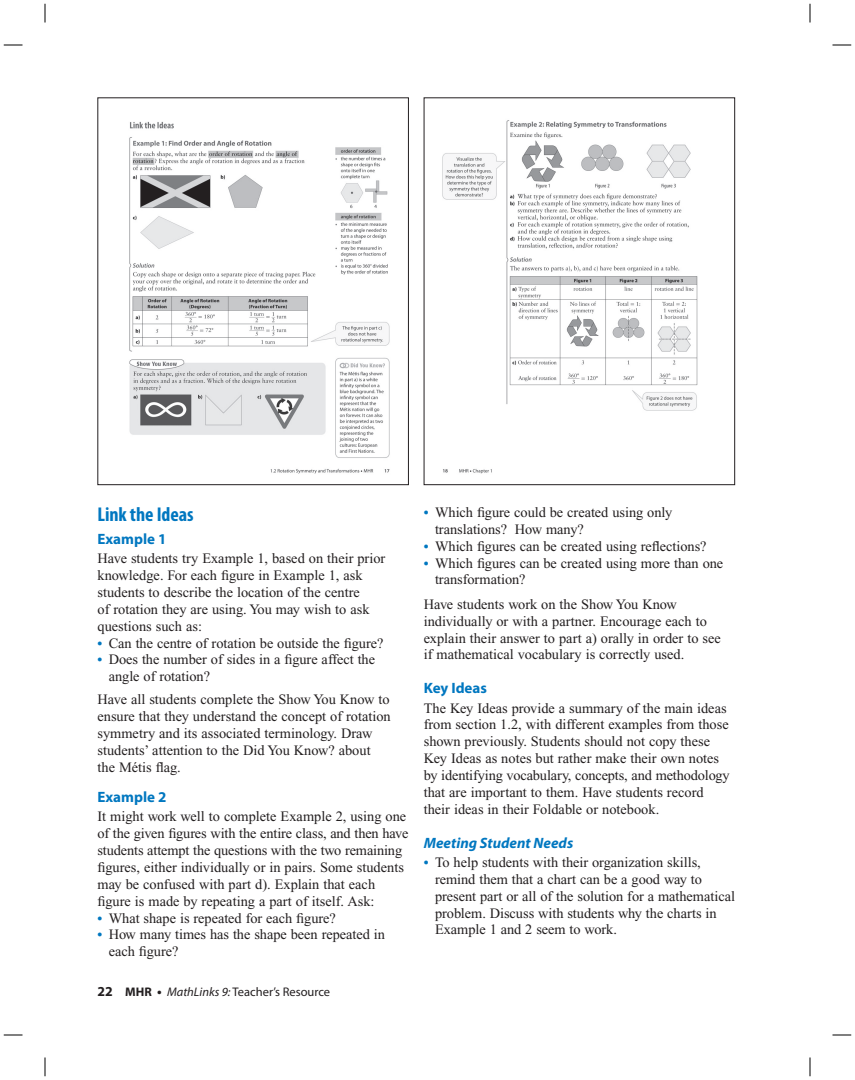
<style>
.page{position:relative;width:855px;height:1080px;background:#fff}
.page>*{position:absolute;margin:0;border:0;box-sizing:border-box;transform-origin:0 0}
.t1{font:700 condensed 20px "Myriad Pro";letter-spacing:-.005em;color:#0077c0}
.t2{font:700 15px "Myriad Pro";color:#0077c0}
.t3{font:italic 700 15px "Myriad Pro";color:#0077c0}
.t4{font:14.38px/16.9px "Times New Roman";color:#231f20}
.t5{font:12.5px "Myriad Pro";color:#231f20}
.s1{font-weight:700;font-size:13.75px;color:#0077c0}
.s2{font-weight:700;font-size:13.75px}
.s3{font-weight:700}
.s4{font-style:italic}
</style>
<div class="page">
<img style="left:129px;top:121px;width:261px;height:353px">
<div style="left:98px;top:98px;width:311px;height:387px;border:1px solid #231f20"></div>
<img style="left:442px;top:120px;width:256px;height:354px">
<div style="left:424px;top:98px;width:311px;height:387px;border:1px solid #231f20"></div>
<svg style="left:4px;top:44px;width:18px;height:2px"></svg>
<svg style="left:832px;top:44px;width:19px;height:2px"></svg>
<svg style="left:4px;top:1034px;width:18px;height:2px"></svg>
<svg style="left:832px;top:1034px;width:19px;height:2px"></svg>
<svg style="left:44px;top:4px;width:2px;height:18px"></svg>
<svg style="left:44px;top:1058px;width:2px;height:18px"></svg>
<svg style="left:809px;top:4px;width:2px;height:18px"></svg>
<svg style="left:809px;top:1058px;width:2px;height:18px"></svg>
<h1 class="t1" style="left:98px;top:507px;width:98px">Link the Ideas</h1>
<p class="t2" style="left:98px;top:533px;width:70px">Example 1</p>
<p class="t4" style="left:98px;top:551px;width:289px">Have students try Example 1, based on their prior knowledge. For each figure in Example 1, ask students to describe the location of the centre<br>of rotation they are using. You may wish to ask questions such as:</p>
<p class="t4" style="left:98px;top:636px;width:287px"><span class="s1">•</span> Can the centre of rotation be outside the figure?</p>
<p class="t4" style="left:109px;top:652px;width:268px;text-indent:-11px"><span class="s1">•</span> Does the number of sides in a figure affect the angle of rotation?</p>
<p class="t4" style="left:98px;top:692px;width:295px">Have all students complete the Show You Know to ensure that they understand the concept of rotation symmetry and its associated terminology. Draw students’ attention to the Did You Know? about the Métis flag.</p>
<p class="t2" style="left:98px;top:791px;width:70px">Example 2</p>
<p class="t4" style="left:98px;top:809px;width:312px">It might work well to complete Example 2, using one of the given figures with the entire class, and then have students attempt the questions with the two remaining figures, either individually or in pairs. Some students may be confused with part d). Explain that each figure is made by repeating a part of itself. Ask:</p>
<p class="t4" style="left:98px;top:911px;width:240px"><span class="s1">•</span> What shape is repeated for each figure?</p>
<p class="t4" style="left:109px;top:927px;width:278px;text-indent:-11px"><span class="s1">•</span> How many times has the shape been repeated in each figure?</p>
<p class="t5" style="left:98px;top:987px;width:234px"><span class="s2">22</span> <span class="s3">MHR</span> <span class="s2">•</span> <span class="s4">MathLinks 9:</span> Teacher’s Resource</p>
<p class="t4" style="left:435px;top:505px;width:239px;text-indent:-11px"><span class="s1">•</span> Which figure could be created using only translations? How many?</p>
<p class="t4" style="left:424px;top:539px;width:284px"><span class="s1">•</span> Which figures can be created using reflections?</p>
<p class="t4" style="left:435px;top:556px;width:290px;text-indent:-11px"><span class="s1">•</span> Which figures can be created using more than one transformation?</p>
<p class="t4" style="left:424px;top:597px;width:299px">Have students work on the Show You Know individually or with a partner. Encourage each to explain their answer to part a) orally in order to see if mathematical vocabulary is correctly used.</p>
<p class="t2" style="left:424px;top:682px;width:65px">Key Ideas</p>
<p class="t4" style="left:424px;top:701px;width:308px">The Key Ideas provide a summary of the main ideas from section 1.2, with different examples from those shown previously. Students should not copy these Key Ideas as notes but rather make their own notes by identifying vocabulary, concepts, and methodology that are important to them. Have students record their ideas in their Foldable or notebook.</p>
<p class="t3" style="left:424px;top:837px;width:151px">Meeting Student Needs</p>
<p class="t4" style="left:435px;top:855px;width:302px;text-indent:-11px"><span class="s1">•</span> To help students with their organization skills, remind them that a chart can be a good way to present part or all of the solution for a mathematical problem. Discuss with students why the charts in Example 1 and 2 seem to work.</p>
</div>
